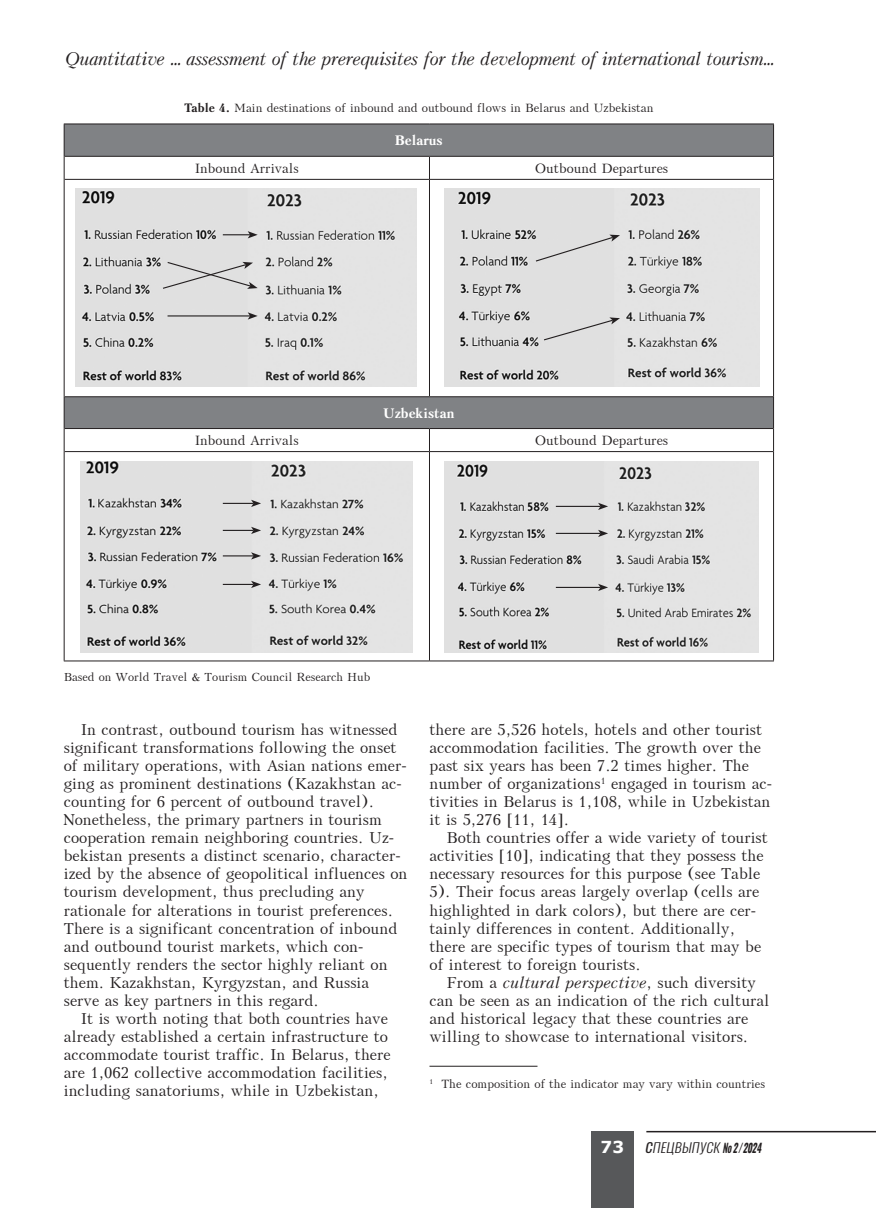
<style>
.page{position:relative;width:876px;height:1208px;background:#fff}
.page>*{position:absolute;margin:0;border:0;box-sizing:border-box;transform-origin:0 0}
.t1{font:italic 17.25px "Kudrashov";letter-spacing:-.03em;color:#231f20}
.t2{font:15.75px/18px "Kudriashov";color:#231f20}
.t3{font:13.5px "Kudriashov";color:#231f20}
.t4{font:700 13.5px "Kudriashov";color:#fff}
.t5{font:italic 13.2px "Oswald";color:#231f20;scale:1.05 1}
.t6{font:12px "Kudriashov";color:#231f20}
.t7{font:11.7px "Kudriashov";color:#231f20}
.s1{font-weight:700}
.s2{font-family:"Kudrashov";font-style:italic;font-size:15px}
.s3{font-family:"Verdana";font-weight:700;font-style:normal;font-size:16.5px;color:#fff}
.s4{font-weight:600;font-size:12.6px}
.s5{font-size:12.6px}
</style>
<div class="page">
<div style="left:591px;top:1131px;width:43px;height:77px;background:#57585a"></div>
<hr style="left:646px;top:1131px;width:230px;height:1px;background:#231f20">
<hr style="left:429px;top:1065px;width:108px;height:1px;background:#231f20">
<div style="left:65px;top:125px;width:708px;height:31px;background:#808285"></div>
<svg style="left:65px;top:178px;width:708px;height:475px"></svg>
<hr style="left:65px;top:156px;width:364px;height:1px;background:#231f20">
<hr style="left:429px;top:156px;width:344px;height:1px;background:#231f20">
<hr style="left:65px;top:179px;width:364px;height:1px;background:#231f20">
<hr style="left:430px;top:179px;width:343px;height:1px;background:#231f20">
<hr style="left:65px;top:396px;width:364px;height:1px;background:#231f20">
<hr style="left:429px;top:396px;width:344px;height:1px;background:#231f20">
<hr style="left:65px;top:428px;width:364px;height:1px;background:#231f20">
<hr style="left:429px;top:428px;width:344px;height:1px;background:#231f20">
<hr style="left:65px;top:451px;width:364px;height:1px;background:#231f20">
<hr style="left:430px;top:451px;width:343px;height:1px;background:#231f20">
<svg style="left:429px;top:157px;width:1px;height:22px"></svg>
<hr style="left:429px;top:179px;width:1px;height:217px;background:#231f20">
<svg style="left:429px;top:429px;width:1px;height:22px"></svg>
<hr style="left:429px;top:451px;width:1px;height:209px;background:#231f20">
<hr style="left:64px;top:124px;width:365px;height:1px;background:#231f20">
<hr style="left:64px;top:124px;width:1px;height:32px;background:#231f20">
<hr style="left:429px;top:124px;width:345px;height:1px;background:#231f20">
<hr style="left:773px;top:124px;width:1px;height:32px;background:#231f20">
<svg style="left:64px;top:156px;width:1px;height:23px"></svg>
<svg style="left:773px;top:156px;width:1px;height:23px"></svg>
<hr style="left:64px;top:179px;width:1px;height:218px;background:#231f20">
<hr style="left:773px;top:179px;width:1px;height:218px;background:#231f20">
<hr style="left:64px;top:397px;width:1px;height:31px;background:#231f20">
<hr style="left:773px;top:397px;width:1px;height:31px;background:#231f20">
<svg style="left:64px;top:428px;width:1px;height:23px"></svg>
<svg style="left:773px;top:428px;width:1px;height:23px"></svg>
<hr style="left:64px;top:451px;width:1px;height:209px;background:#231f20">
<hr style="left:773px;top:451px;width:1px;height:209px;background:#231f20">
<hr style="left:64px;top:660px;width:365px;height:1px;background:#231f20">
<hr style="left:429px;top:660px;width:345px;height:1px;background:#231f20">
<img style="left:75px;top:189px;width:341px;height:197px">
<img style="left:444px;top:189px;width:315px;height:197px">
<img style="left:81px;top:461px;width:332px;height:191px">
<img style="left:444px;top:461px;width:315px;height:191px">
<svg style="left:223px;top:231px;width:35px;height:7px"></svg>
<svg style="left:162px;top:261px;width:96px;height:29px"></svg>
<hr style="left:168px;top:315px;width:82px;height:1px;background:#231f20">
<svg style="left:248px;top:312px;width:10px;height:7px"></svg>
<svg style="left:543px;top:317px;width:77px;height:24px"></svg>
<svg style="left:535px;top:235px;width:85px;height:27px"></svg>
<hr style="left:223px;top:555px;width:30px;height:1px;background:#231f20">
<svg style="left:251px;top:552px;width:10px;height:7px"></svg>
<hr style="left:223px;top:530px;width:30px;height:1px;background:#231f20">
<svg style="left:251px;top:527px;width:10px;height:7px"></svg>
<hr style="left:223px;top:503px;width:30px;height:1px;background:#231f20">
<svg style="left:251px;top:500px;width:10px;height:7px"></svg>
<hr style="left:223px;top:584px;width:30px;height:1px;background:#231f20">
<svg style="left:251px;top:581px;width:10px;height:7px"></svg>
<hr style="left:556px;top:533px;width:44px;height:1px;background:#231f20">
<svg style="left:598px;top:530px;width:10px;height:7px"></svg>
<hr style="left:556px;top:506px;width:44px;height:1px;background:#231f20">
<svg style="left:598px;top:503px;width:10px;height:7px"></svg>
<hr style="left:556px;top:587px;width:44px;height:1px;background:#231f20">
<svg style="left:598px;top:584px;width:10px;height:7px"></svg>
<p class="t1" style="left:65px;top:49px;width:710px">Quantitative … assessment of the prerequisites for the development of international tourism…</p>
<p class="t6" style="left:184px;top:100px;width:471px"><span class="s1">Table 4.</span> Main destinations of inbound and outbound flows in Belarus and Uzbekistan</p>
<p class="t4" style="left:395px;top:133px;width:49px">Belarus</p>
<p class="t3" style="left:195px;top:160px;width:105px">Inbound Arrivals</p>
<p class="t3" style="left:535px;top:160px;width:135px">Outbound Departures</p>
<p class="t4" style="left:383px;top:405px;width:73px">Uzbekistan</p>
<p class="t3" style="left:195px;top:433px;width:105px">Inbound Arrivals</p>
<p class="t3" style="left:535px;top:433px;width:135px">Outbound Departures</p>
<p class="t7" style="left:64px;top:669px;width:308px">Based on World Travel &amp; Tourism Council Research Hub</p>
<p class="t2" style="left:64px;top:720px;width:345px;text-indent:17px">In contrast, outbound tourism has witnessed significant transformations following the onset of military operations, with Asian nations emer&shy;ging as prominent destinations (Kazakhstan ac&shy;counting for 6 percent of outbound travel).<br>Nonetheless, the primary partners in tourism cooperation remain neighboring countries. Uz&shy;bekistan presents a distinct scenario, character&shy;ized by the absence of geopolitical influences on tourism development, thus precluding any rationale for alterations in tourist preferences.<br>There is a significant concentration of inbound and outbound tourist markets, which con&shy;sequently renders the sector highly reliant on them. Kazakhstan, Kyrgyzstan, and Russia serve as key partners in this regard.</p>
<p class="t2" style="left:64px;top:1009px;width:328px;text-indent:17px">It is worth noting that both countries have already established a certain infrastructure to accommodate tourist traffic. In Belarus, there are 1,062 collective accommodation facilities, including sanatoriums, while in Uzbekistan,</p>
<p class="t2" style="left:429px;top:720px;width:344px">there are 5,526 hotels, hotels and other tourist accommodation facilities. The growth over the past six years has been 7.2 times higher. The number of organizations<sup>1</sup> engaged in tourism ac&shy;tivities in Belarus is 1,108, while in Uzbekistan it is 5,276 [11, 14].</p>
<p class="t2" style="left:429px;top:829px;width:340px;text-indent:17px">Both countries offer a wide variety of tourist activities [10], indicating that they possess the necessary resources for this purpose (see Table 5). Their focus areas largely overlap (cells are highlighted in dark colors), but there are cer&shy;tainly differences in content. Additionally, there are specific types of tourism that may be of interest to foreign tourists.</p>
<p class="t2" style="left:429px;top:973px;width:342px;text-indent:17px">From a <span class="s2">cultural perspective</span>, such diversity can be seen as an indication of the rich cultural and historical legacy that these countries are willing to showcase to international visitors.</p>
<p class="t6" style="left:429px;top:1076px;width:337px"><sup>1</sup> The composition of the indicator may vary within countries</p>
<p class="t5" style="left:600px;top:1135px;width:158px"><span class="s3">7 3</span> СПЕЦВЫПУСК <span class="s4">№</span><span class="s5">2/2024</span></p>
</div>
